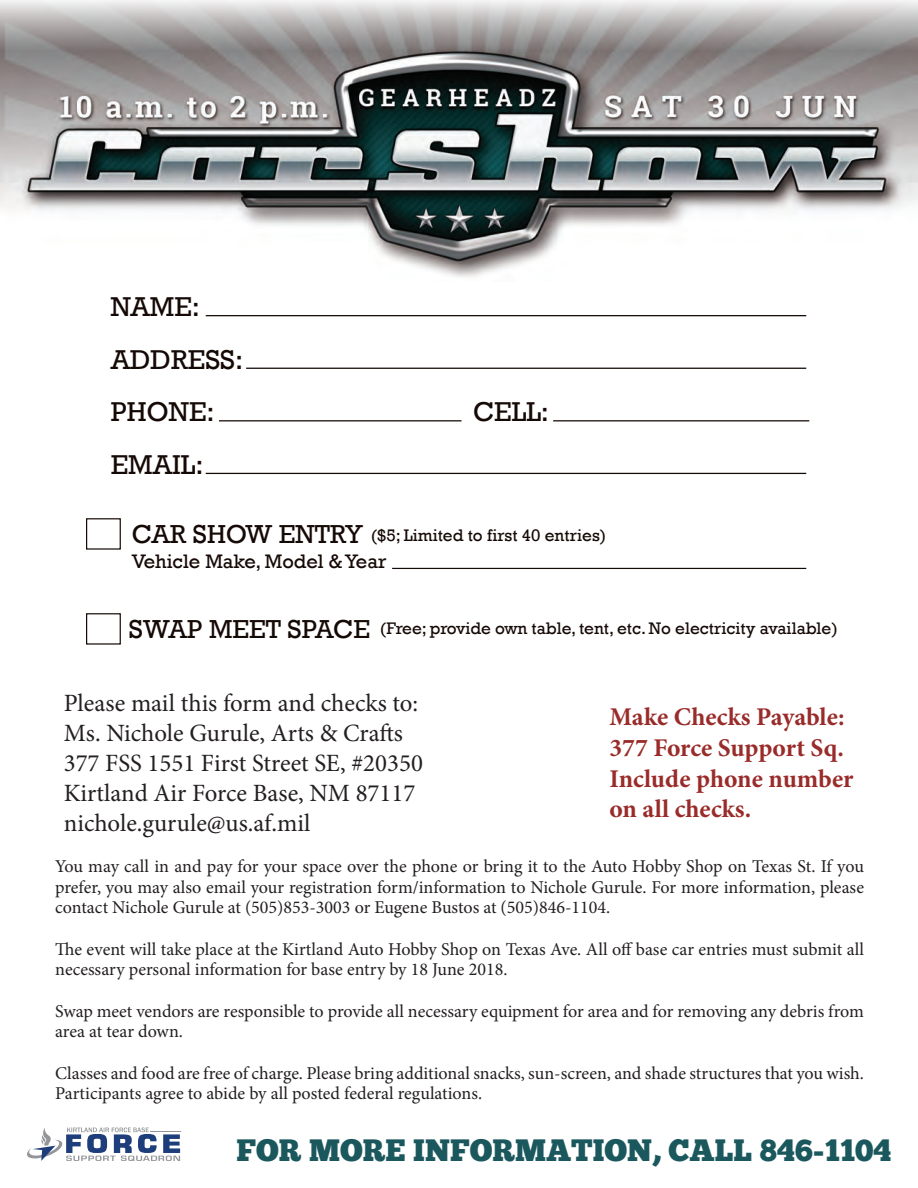
<style>
.page{position:relative;width:918px;height:1188px;background:#fff}
.page>*{position:absolute;margin:0;border:0;box-sizing:border-box;transform-origin:0 0}
.t1{font:30.75px "Chunk Five Ex";color:#1b585e}
.t2{font:27.9px/52.7px "Rockwell";color:#150905}
.t3{font:26.7px "Rockwell";color:#150905}
.t4{font:700 25.5px/30.6px "Minion Pro";color:#992c2a}
.t5{font:24.9px/29.8px "Minion Pro";color:#231f20}
.t6{font:20.1px "Rockwell";color:#150905}
.t7{font:18px/20.7px "Minion Pro";letter-spacing:-.005em;color:#231f20}
.t8{font:17.25px "Rockwell";color:#150905}
.s1{font-size:26.7px}
</style>
<div class="page">
<img style="left:0;top:0;width:918px;height:277px">
<hr style="left:206px;top:315px;width:600px;height:1px;background:#150905">
<hr style="left:246px;top:368px;width:560px;height:1px;background:#150905">
<hr style="left:553px;top:420px;width:256px;height:1px;background:#150905">
<hr style="left:219px;top:420px;width:243px;height:1px;background:#150905">
<hr style="left:206px;top:473px;width:600px;height:1px;background:#150905">
<div style="left:86px;top:518px;width:35px;height:32px;border:1px solid #150905"></div>
<hr style="left:392px;top:568px;width:414px;height:1px;background:#150905">
<div style="left:86px;top:613px;width:35px;height:32px;border:1px solid #150905"></div>
<svg style="left:27px;top:1127px;width:153px;height:34px"></svg>
<h2 class="t2" style="left:111px;top:281px;width:134px">NAME:<br>ADDRESS:<br>PHONE:</h2>
<h2 class="t2" style="left:111px;top:439px;width:94px">EMAIL:</h2>
<h2 class="t2" style="left:473px;top:386px;width:77px">CELL:</h2>
<h3 class="t3" style="left:132px;top:519px;width:233px">CAR SHOW ENTRY</h3>
<p class="t6" style="left:132px;top:550px;width:256px">Vehicle Make, Model &amp; Year</p>
<p class="t8" style="left:371px;top:525px;width:237px">($5; Limited to first 40 entries)</p>
<p class="t8" style="left:129px;top:618px;width:711px"><span class="s1">SWAP MEET SPACE</span> (Free; provide own table, tent, etc. No electricity available)</p>
<h3 class="t5" style="left:64px;top:689px;width:361px">Please mail this form and checks to:<br>Ms. Nichole Gurule, Arts &amp; Crafts 377 FSS 1551 First Street SE, #20350<br>Kirtland Air Force Base, NM 87117 nichole.gurule@us.af.mil</h3>
<h3 class="t4" style="left:609px;top:702px;width:246px">Make Checks Payable:<br>377 Force Support Sq.<br>Include phone number on all checks.</h3>
<p class="t7" style="left:55px;top:856px;width:810px;text-align:justify">You may call in and pay for your space over the phone or bring it to the Auto Hobby Shop on Texas St. If you prefer, you may also email your registration form/information to Nichole Gurule. For more information, please contact Nichole Gurule at (505)853-3003 or Eugene Bustos at (505)846-1104.</p>
<p class="t7" style="left:55px;top:939px;width:810px">The event will take place at the Kirtland Auto Hobby Shop on Texas Ave. All off base car entries must submit all necessary personal information for base entry by 18 June 2018.</p>
<p class="t7" style="left:55px;top:1001px;width:810px">Swap meet vendors are responsible to provide all necessary equipment for area and for removing any debris from area at tear down.</p>
<p class="t7" style="left:55px;top:1063px;width:810px">Classes and food are free of charge. Please bring additional snacks, sun-screen, and shade structures that you wish.<br>Participants agree to abide by all posted federal regulations.</p>
<h1 class="t1" style="left:237px;top:1127px;width:657px">FOR MORE INFORMATION, CALL 846-1104</h1>
</div>
